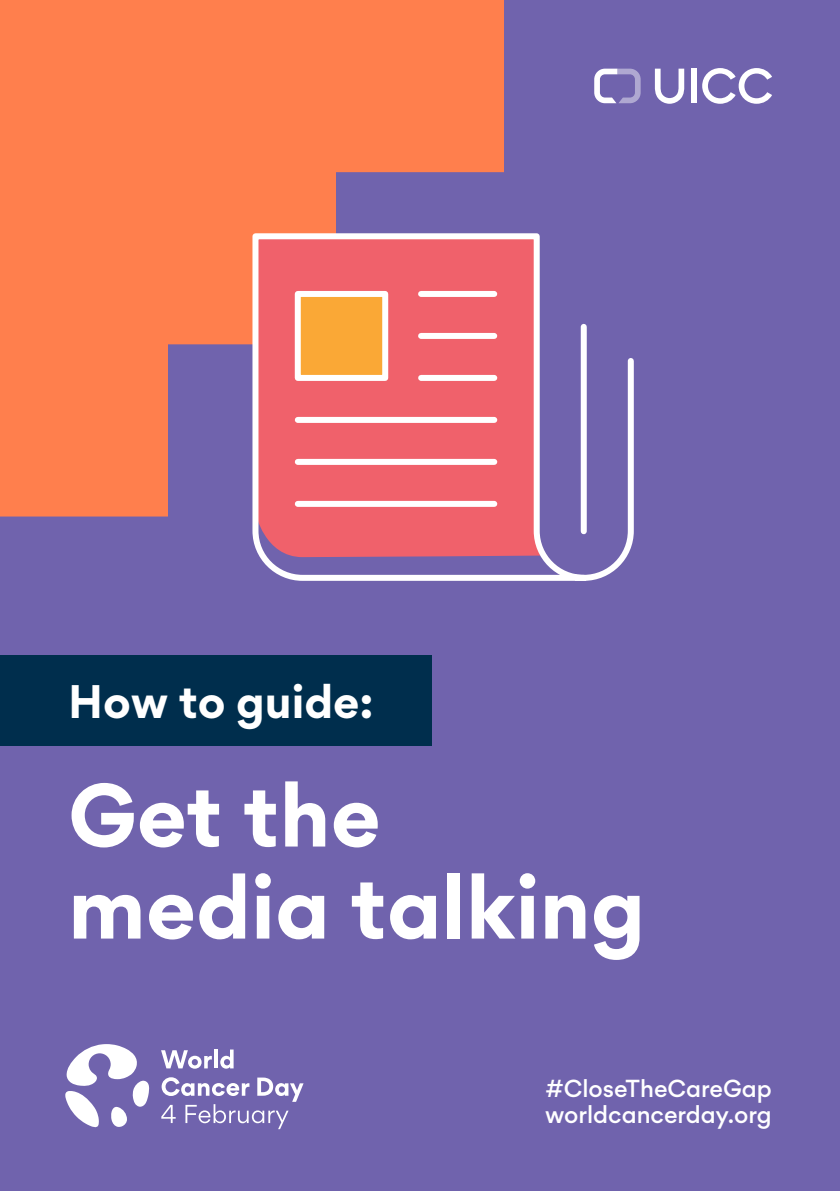
<style>
.page{position:relative;width:840px;height:1191px;background:#fff}
.page>*{position:absolute;margin:0;border:0;box-sizing:border-box;transform-origin:0 0}
.t1{font:700 80px/92px "Gordita";color:#fff}
.t2{font:700 42px "Gordita";color:#fff}
.t3{font:500 22px/26.4px "Gordita";color:#fff}
</style>
<div class="page">
<div style="left:0;top:0;width:839px;height:1191px;background:#7063ad"></div>
<svg style="left:0;top:0;width:503px;height:516px;fill:#ff7f4d"></svg>
<div style="left:0;top:655px;width:431px;height:91px;background:#002e4d"></div>
<svg style="left:65px;top:1044px;width:84px;height:84px"></svg>
<svg style="left:161px;top:1050px;width:51px;height:18px"></svg>
<hr style="left:214px;top:1049px;width:3px;height:19px;background:#fff">
<svg style="left:220px;top:1049px;width:13px;height:19px"></svg>
<svg style="left:161px;top:1077px;width:142px;height:52px"></svg>
<svg style="left:249px;top:230px;width:385px;height:351px"></svg>
<div style="left:294px;top:291px;width:94px;height:90px;background:#faa836;border:6px solid #fff"></div>
<div style="left:421px;top:375px;width:73px;height:6px;background:#fff"></div>
<div style="left:297px;top:417px;width:197px;height:6px;background:#fff"></div>
<div style="left:297px;top:459px;width:197px;height:6px;background:#fff"></div>
<div style="left:297px;top:501px;width:197px;height:6px;background:#fff"></div>
<div style="left:690px;top:69px;width:6px;height:34px;background:#fff"></div>
<svg style="left:702px;top:68px;width:69px;height:36px"></svg>
<svg style="left:654px;top:69px;width:29px;height:35px"></svg>
<svg style="left:594px;top:69px;width:46px;height:34px"></svg>
<h2 class="t2" style="left:68px;top:668px;width:307px">How to guide:</h2>
<h1 class="t1" style="left:68px;top:767px;width:578px">Get the media talking</h1>
<p class="t3" style="left:544px;top:1074px;width:228px">#CloseTheCareGap worldcancerday.org</p>
</div>
